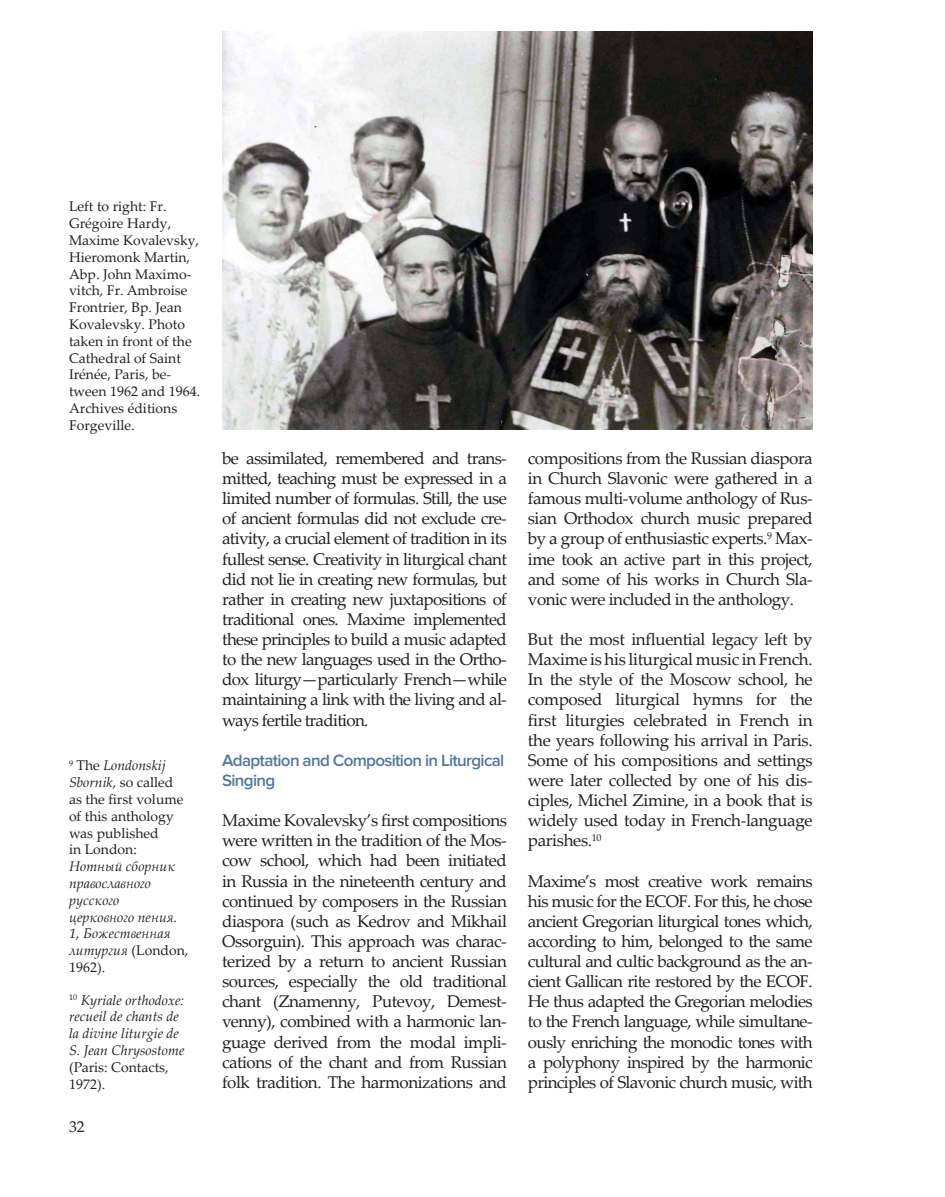
<style>
.page{position:relative;width:945px;height:1197px;background:#fff}
.page>*{position:absolute;margin:0;border:0;box-sizing:border-box;transform-origin:0 0}
.t1{font:16.97px/20.1px "Palatino Linotype";letter-spacing:-.03em;color:#231f20;text-align:justify}
.Article_Subheading{font:600 16.97px/20.1px "Proxima Nova";letter-spacing:-.04em;color:#5276a5}
.t2{font:15.75px "Palatino Linotype";color:#231f20}
.Footnote_Text{font:italic 14px/16.8px "Palatino Linotype";color:#231f20}
.Image_Caption{font:14px/16.8px "Palatino Linotype";color:#231f20}
.s1{font-style:normal}
</style>
<div class="page">
<img style="left:222px;top:32px;width:591px;height:398px">
<p class="Image_Caption" style="left:69px;top:198px;width:133px">Left to right: Fr.<br>Grégoire Hardy,<br>Maxime Kovalevsky,<br>Hieromonk Martin,<br>Abp. John Maximo&shy;vitch, Fr. Ambroise<br>Frontrier, Bp. Jean<br>Kovalevsky. Photo taken in front of the<br>Cathedral of Saint<br>Irénée, Paris, be&shy;tween 1962 and 1964.<br>Archives éditions<br>Forgeville.</p>
<p class="Footnote_Text" style="left:69px;top:757px;width:121px"><sup>9</sup> <span class="s1">The</span> Londonskij<br>Sbornik<span class="s1">, so called as the first volume of this anthology was published<br>in London:<br></span>Нотный сборник православного русского<br>церковного пения.<br>1, Божественная литургия <span class="s1">(London,<br>1962).</span></p>
<p class="Footnote_Text" style="left:69px;top:991px;width:117px"><sup>10</sup> Kyriale orthodoxe: recueil de chants de la divine liturgie de<br>S. Jean Chrysostome <span class="s1">(Paris: Contacts,<br>1972).</span></p>
<p class="t2" style="left:69px;top:1115px;width:17px">32</p>
<p class="t1" style="left:222px;top:447px;width:286px">be assimilated, remembered and trans&shy;mitted, teaching must be expressed in a limited number of formulas. Still, the use of ancient formulas did not exclude cre&shy;ativity, a crucial element of tradition in its fullest sense. Creativity in liturgical chant did not lie in creating new formulas, but rather in creating new juxtapositions of traditional ones. Maxime implemented these principles to build a music adapted to the new languages used in the Ortho&shy;dox liturgy—particularly French—while maintaining a link with the living and al&shy;ways fertile tradition.</p>
<p class="Article_Subheading" style="left:222px;top:750px;width:284px">Adaptation and Composition in Liturgical<br>Singing</p>
<p class="t1" style="left:222px;top:810px;width:286px">Maxime Kovalevsky’s first compositions were written in the tradition of the Mos&shy;cow school, which had been initiated in Russia in the nineteenth century and continued by composers in the Russian diaspora (such as Kedrov and Mikhail Ossorguin). This approach was charac&shy;terized by a return to ancient Russian sources, especially the old traditional chant (Znamenny, Putevoy, Demest&shy;venny), combined with a harmonic lan&shy;guage derived from the modal impli&shy;cations of the chant and from Russian folk tradition. The harmonizations and</p>
<p class="t1" style="left:528px;top:447px;width:286px">compositions from the Russian diaspora in Church Slavonic were gathered in a famous multi-volume anthology of Rus&shy;sian Orthodox church music prepared by a group of enthusiastic experts.<sup>9</sup> Max&shy;ime took an active part in this project, and some of his works in Church Sla&shy;vonic were included in the anthology.</p>
<p class="t1" style="left:528px;top:629px;width:286px">But the most influential legacy left by Maxime is his liturgical music in French.<br>In the style of the Moscow school, he composed liturgical hymns for the first liturgies celebrated in French in the years following his arrival in Paris.<br>Some of his compositions and settings were later collected by one of his dis&shy;ciples, Michel Zimine, in a book that is widely used today in French-language parishes.<sup>10</sup></p>
<p class="t1" style="left:528px;top:870px;width:286px">Maxime’s most creative work remains his music for the ECOF. For this, he chose ancient Gregorian liturgical tones which, according to him, belonged to the same cultural and cultic background as the an&shy;cient Gallican rite restored by the ECOF.<br>He thus adapted the Gregorian melodies to the French language, while simultane&shy;ously enriching the monodic tones with a polyphony inspired by the harmonic principles of Slavonic church music, with</p>
</div>
